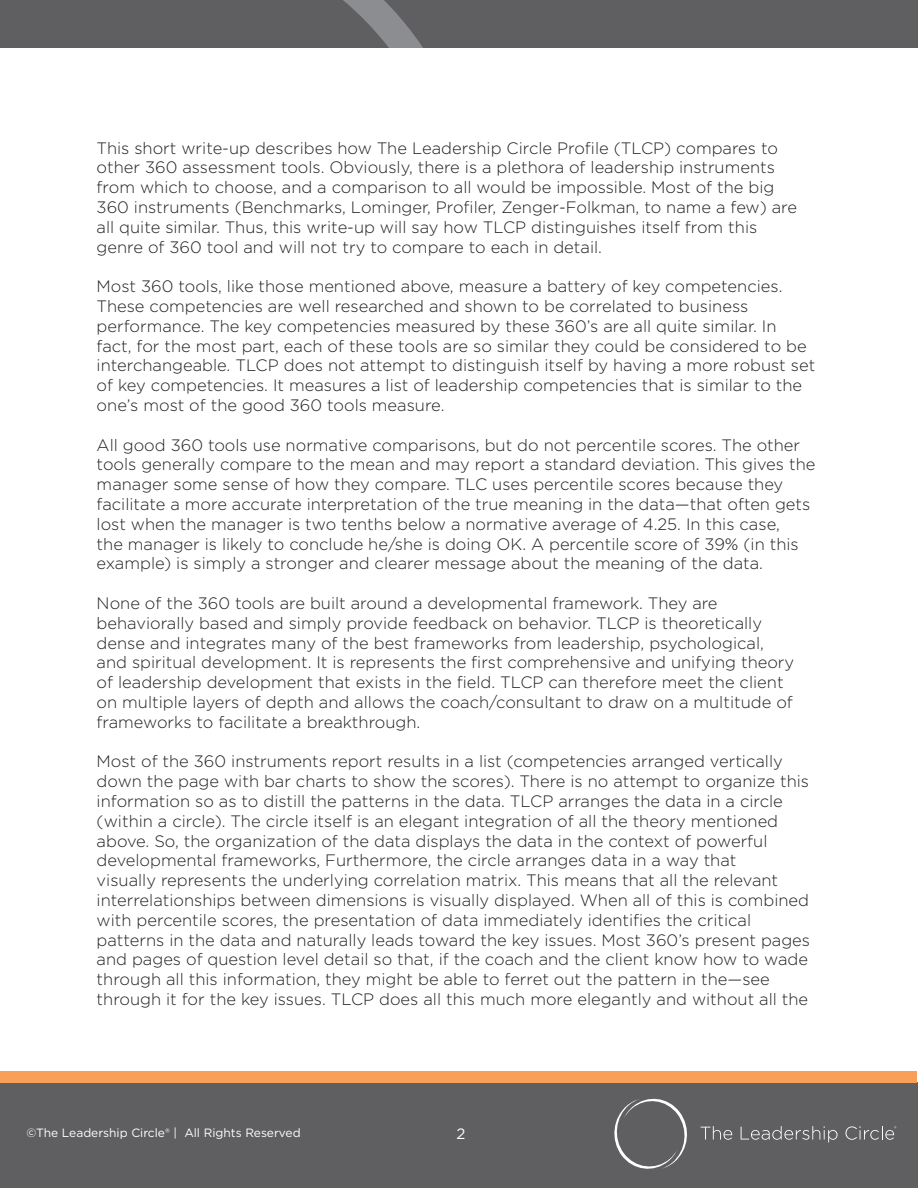
<style>
.page{position:relative;width:918px;height:1188px;background:#fff}
.page>*{position:absolute;margin:0;border:0;box-sizing:border-box;transform-origin:0 0}
.t1{font:300 16.5px/19.8px "Gotham";color:#231f20}
.t2{font:15px "Gotham";color:#fff}
.t3{font:12px "Gotham";color:#fff}
</style>
<div class="page">
<div style="left:0;top:1083px;width:918px;height:105px;background:#5f5f62"></div>
<svg style="left:701px;top:1126px;width:31px;height:14px"></svg>
<svg style="left:741px;top:1126px;width:97px;height:16px"></svg>
<svg style="left:614px;top:1098px;width:73px;height:71px"></svg>
<svg style="left:845px;top:1126px;width:51px;height:14px"></svg>
<div style="left:0;top:0;width:918px;height:48px;background:#5f5f62"></div>
<svg style="left:343px;top:0;width:80px;height:48px"></svg>
<div style="left:1px;top:1071px;width:916px;height:12px;background:#f8a05a"></div>
<p class="t1" style="left:97px;top:137px;width:702px">This short write-up describes how The Leadership Circle Profile (TLCP) compares to other 360 assessment tools. Obviously, there is a plethora of leadership instruments from which to choose, and a comparison to all would be impossible. Most of the big 360 instruments (Benchmarks, Lominger, Profiler, Zenger-Folkman, to name a few) are all quite similar. Thus, this write-up will say how TLCP distinguishes itself from this genre of 360 tool and will not try to compare to each in detail.</p>
<p class="t1" style="left:97px;top:276px;width:720px">Most 360 tools, like those mentioned above, measure a battery of key competencies.<br>These competencies are well researched and shown to be correlated to business performance. The key competencies measured by these 360’s are all quite similar. In fact, for the most part, each of these tools are so similar they could be considered to be interchangeable. TLCP does not attempt to distinguish itself by having a more robust set of key competencies. It measures a list of leadership competencies that is similar to the one’s most of the good 360 tools measure.</p>
<p class="t1" style="left:97px;top:434px;width:720px">All good 360 tools use normative comparisons, but do not percentile scores. The other tools generally compare to the mean and may report a standard deviation. This gives the manager some sense of how they compare. TLC uses percentile scores because they facilitate a more accurate interpretation of the true meaning in the data—that often gets lost when the manager is two tenths below a normative average of 4.25. In this case,<br>the manager is likely to conclude he/she is doing OK. A percentile score of 39% (in this example) is simply a stronger and clearer message about the meaning of the data.</p>
<p class="t1" style="left:97px;top:593px;width:699px">None of the 360 tools are built around a developmental framework. They are behaviorally based and simply provide feedback on behavior. TLCP is theoretically dense and integrates many of the best frameworks from leadership, psychological, and spiritual development. It is represents the first comprehensive and unifying theory of leadership development that exists in the field. TLCP can therefore meet the client on multiple layers of depth and allows the coach/consultant to draw on a multitude of frameworks to facilitate a breakthrough.</p>
<p class="t1" style="left:97px;top:751px;width:715px">Most of the 360 instruments report results in a list (competencies arranged vertically down the page with bar charts to show the scores). There is no attempt to organize this information so as to distill the patterns in the data. TLCP arranges the data in a circle (within a circle). The circle itself is an elegant integration of all the theory mentioned above. So, the organization of the data displays the data in the context of powerful developmental frameworks, Furthermore, the circle arranges data in a way that<br>visually represents the underlying correlation matrix. This means that all the relevant interrelationships between dimensions is visually displayed. When all of this is combined with percentile scores, the presentation of data immediately identifies the critical patterns in the data and naturally leads toward the key issues. Most 360’s present pages and pages of question level detail so that, if the coach and the client know how to wade through all this information, they might be able to ferret out the pattern in the—see through it for the key issues. TLCP does all this much more elegantly and without all the</p>
<p class="t3" style="left:26px;top:1125px;width:276px">©The Leadership Circle® | All Rights Reserved</p>
<p class="t2" style="left:456px;top:1124px;width:10px">2</p>
</div>
